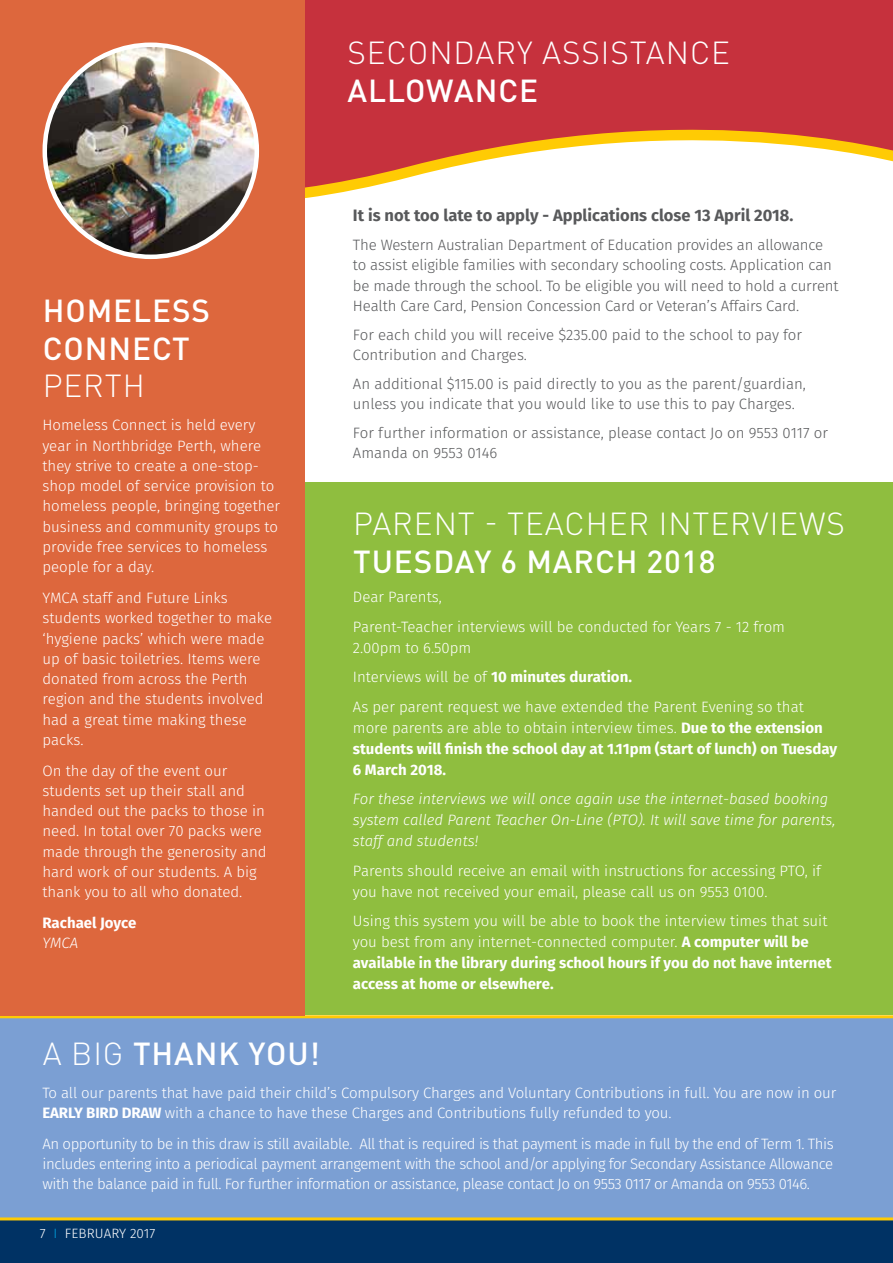
<style>
.page{position:relative;width:893px;height:1263px;background:#fff}
.page>*{position:absolute;margin:0;border:0;box-sizing:border-box;transform-origin:0 0}
.t1{font:500 31.5px "DINOT";letter-spacing:.03em;color:#fff}
.t2{font:300 31.5px "DINOT";letter-spacing:.03em;color:#fff}
.t3{font:700 16.5px "Fira Sans";color:#58595b}
.t4{font:300 15px/20.2px "Fira Sans";color:#fff}
.t5{font:300 15px/20.2px "Fira Sans";letter-spacing:-.01em;color:#58595b}
.t6{font:italic 300 15px/21px "Fira Sans";color:#fff}
.t7{font:700 15px/21px "Fira Sans";color:#fff}
.t8{font:300 13.5px "Fira Sans";letter-spacing:.005em;color:#fff}
.s1{font-weight:700}
.s2{font-weight:300}
.s3{color:#009fdb}
</style>
<div class="page">
<div style="left:0;top:1220px;width:893px;height:43px;background:#003264"></div>
<div style="left:305px;top:483px;width:588px;height:532px;background:#8fbe3f"></div>
<div style="left:305px;top:0;width:588px;height:94px;background:#c6313d"></div>
<svg style="left:305px;top:94px;width:588px;height:105px"></svg>
<div style="left:0;top:1015px;width:893px;height:205px;background:#7b9fd3"></div>
<div style="left:0;top:0;width:305px;height:1015px;background:#dd673d"></div>
<img style="left:45px;top:45px;width:212px;height:212px;border-radius:106px">
<h1 class="t1" style="left:43px;top:289px;width:90px">HOMELE</h1>
<h1 class="t1" style="left:172px;top:289px;width:39px">SS</h1>
<h1 class="t1" style="left:43px;top:327px;width:64px">CONNEC</h1>
<h1 class="t1" style="left:172px;top:327px;width:19px">T</h1>
<h1 class="t2" style="left:43px;top:365px;width:104px">PERTH</h1>
<p class="t4" style="left:43px;top:416px;width:239px">Homeless Connect is held every year in Northbridge Perth, where they strive to create a one-stop&shy;shop model of service provision to homeless people, bringing together business and community groups to provide free services to homeless people for a day.</p>
<p class="t4" style="left:43px;top:589px;width:231px">YMCA staff and Future Links students worked together to make ‘hygiene packs’ which were made up of basic toiletries. Items were donated from across the Perth region and the students involved had a great time making these packs.</p>
<p class="t4" style="left:43px;top:761px;width:226px">On the day of the event our students set up their stall and handed out the packs to those in need. In total over 70 packs were made through the generosity and hard work of our students. A big thank you to all who donated.</p>
<p class="t7" style="left:43px;top:913px;width:95px">Rachael Joyce</p>
<p class="t6" style="left:43px;top:934px;width:37px">YMCA</p>
<h1 class="t2" style="left:347px;top:31px;width:384px">SECONDARY ASSISTANCE</h1>
<h1 class="t1" style="left:347px;top:69px;width:129px">ALLOWANCE</h1>
<p class="t3" style="left:353px;top:204px;width:442px">It is not too late to apply - Applications close 13 April 2018.</p>
<p class="t5" style="left:353px;top:236px;width:487px">The Western Australian Department of Education provides an allowance to assist eligible families with secondary schooling costs. Application can be made through the school. To be eligible you will need to hold a current Health Care Card, Pension Concession Card or Veteran’s Affairs Card.</p>
<p class="t5" style="left:353px;top:325px;width:451px">For each child you will receive $235.00 paid to the school to pay for<br>Contribution and Charges.</p>
<p class="t5" style="left:353px;top:374px;width:454px">An additional $115.00 is paid directly to you as the parent/guardian, unless you indicate that you would like to use this to pay Charges.</p>
<p class="t5" style="left:353px;top:423px;width:477px">For further information or assistance, please contact Jo on 9553 0117 or<br>Amanda on 9553 0146</p>
<h1 class="t2" style="left:353px;top:502px;width:493px">PARENT - TEACHER INTERVIEWS</h1>
<h1 class="t1" style="left:353px;top:540px;width:364px">TUESDAY 6 MARCH 2018</h1>
<p class="t4" style="left:353px;top:583px;width:434px;line-height:29.5px">Dear Parents,<br>Parent-Teacher interviews will be conducted for Years 7 - 12 from</p>
<p class="t4" style="left:353px;top:634px;width:452px;line-height:29.5px">2.00pm to 6.50pm<br>Interviews will be of <span class="s1">10 minutes duration.<br></span>As per parent request we have extended the Parent Evening so that</p>
<p class="t7" style="left:353px;top:718px;width:486px"><span class="s2">more parents are able to obtain interview times.</span> Due to the extension students will finish the school day at 1.11pm (start of lunch) on Tuesday<br>6 March 2018.</p>
<p class="t6" style="left:353px;top:790px;width:484px">For these interviews we will once again use the internet-based booking system called Parent Teacher On-Line (PTO). It will save time for parents, staff and students!</p>
<p class="t4" style="left:353px;top:861px;width:470px;line-height:21px">Parents should receive an email with instructions for accessing PTO, if you have not received your email, please call us on 9553 0100.</p>
<p class="t4" style="left:353px;top:912px;width:480px;line-height:21px">Using this system you will be able to book the interview times that suit you best from any internet-connected computer. <span class="s1">A computer will be available in the library during school hours if you do not have internet access at home or elsewhere.</span></p>
<h1 class="t1" style="left:43px;top:1032px;width:155px"><span class="s2">A BIG</span> THANK</h1>
<h1 class="t1" style="left:248px;top:1032px;width:73px">YOU!</h1>
<p class="t4" style="left:43px;top:1083px;width:795px">To all our parents that have paid their child’s Compulsory Charges and Voluntary Contributions in full. You are now in our<br><span class="s1">EARLY BIRD DRAW</span> with a chance to have these Charges and Contributions fully refunded to you.</p>
<p class="t4" style="left:43px;top:1135px;width:793px;text-align:justify">An opportunity to be in this draw is still available. All that is required is that payment is made in full by the end of Term 1. This includes entering into a periodical payment arrangement with the school and/or applying for Secondary Assistance Allowance with the balance paid in full. For further information or assistance, please contact Jo on 9553 0117 or Amanda on 9553 0146.</p>
<p class="t8" style="left:40px;top:1224px;width:117px">7 <span class="s3">I</span> FEBRUARY 2017</p>
</div>
